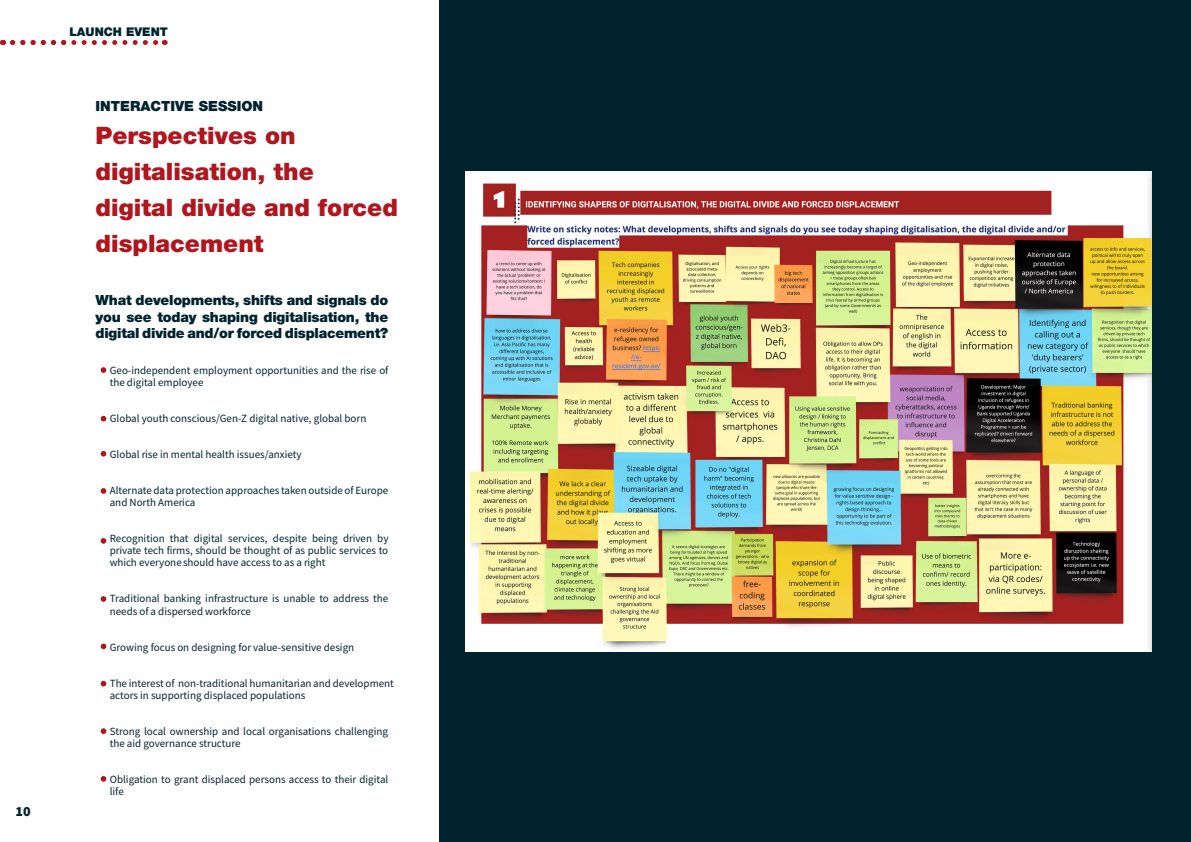
<style>
.page{position:relative;width:1191px;height:842px;background:#fff}
.page>*{position:absolute;margin:0;border:0;box-sizing:border-box;transform-origin:0 0}
.t1{font:900 24px/36px "Helvetica Neue";color:#af161e}
.t2{font:900 14px/16.8px "Helvetica Neue";letter-spacing:-.015em;color:#00232e;text-align:justify}
.t3{font:900 14px "Source Sans Pro";color:#00232e}
.t4{font:900 12px "Helvetica Neue";color:#00232e}
.t5{font:11px/12px "Source Sans Variable";color:#00232e}
</style>
<div class="page">
<svg style="left:101px;top:596px;width:5px;height:6px"></svg>
<svg style="left:101px;top:681px;width:5px;height:5px"></svg>
<svg style="left:101px;top:728px;width:5px;height:6px"></svg>
<svg style="left:101px;top:776px;width:5px;height:6px"></svg>
<svg style="left:101px;top:488px;width:5px;height:6px"></svg>
<svg style="left:101px;top:367px;width:5px;height:6px"></svg>
<svg style="left:101px;top:538px;width:5px;height:6px"></svg>
<svg style="left:101px;top:416px;width:5px;height:5px"></svg>
<svg style="left:101px;top:451px;width:5px;height:6px"></svg>
<svg style="left:101px;top:643px;width:5px;height:6px"></svg>
<svg style="left:13px;top:40px;width:152px;height:5px"></svg>
<div style="left:440px;top:0;width:751px;height:842px;background:#00232e"></div>
<img style="left:465px;top:171px;width:686px;height:481px">
<p class="t3" style="left:15px;top:802px;width:17px">10</p>
<p class="t4" style="left:69px;top:24px;width:100px">LAUNCH EVENT</p>
<p class="t2" style="left:96px;top:98px;width:169px">INTERACTIVE SESSION</p>
<h1 class="t1" style="left:96px;top:117px;width:304px">Perspectives on digitalisation, the<br>digital divide and forced displacement</h1>
<p class="t2" style="left:96px;top:291px;width:294px">What developments, shifts and signals do you see today shaping digitalisation, the digital divide and/or forced displacement?</p>
<p class="t5" style="left:110px;top:365px;width:280px">Geo-independent employment opportunities and the rise of the digital employee</p>
<p class="t5" style="left:110px;top:413px;width:258px">Global youth conscious/Gen-Z digital native, global born</p>
<p class="t5" style="left:110px;top:449px;width:193px">Global rise in mental health issues/anxiety</p>
<p class="t5" style="left:110px;top:485px;width:280px">Alternate data protection approaches taken outside of Europe and North America</p>
<p class="t5" style="left:110px;top:533px;width:280px;text-align:justify">Recognition that digital services, despite being driven by private tech firms, should be thought of as public services to which everyone should have access to as a right</p>
<p class="t5" style="left:110px;top:593px;width:280px">Traditional banking infrastructure is unable to address the needs of a dispersed workforce</p>
<p class="t5" style="left:110px;top:641px;width:246px">Growing focus on designing for value-sensitive design</p>
<p class="t5" style="left:110px;top:677px;width:286px">The interest of non-traditional humanitarian and development actors in supporting displaced populations</p>
<p class="t5" style="left:110px;top:725px;width:280px">Strong local ownership and local organisations challenging the aid governance structure</p>
<p class="t5" style="left:110px;top:773px;width:280px">Obligation to grant displaced persons access to their digital life</p>
</div>
